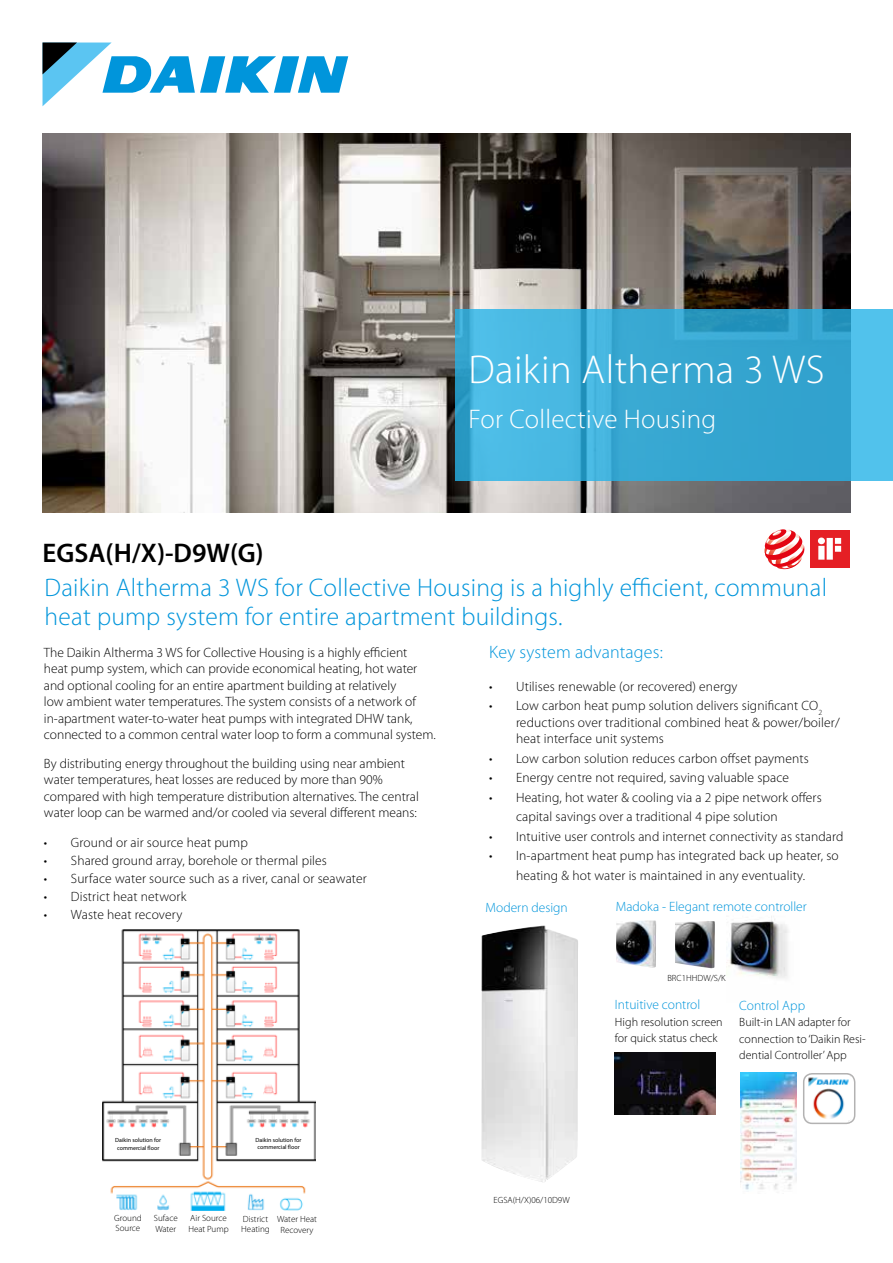
<style>
.page{position:relative;width:893px;height:1263px;background:#fff}
.page>*{position:absolute;margin:0;border:0;box-sizing:border-box;transform-origin:0 0}
.t1{font:300 40.5px "Myriad Pro";letter-spacing:.01em;color:#fff}
.t2{font:300 27px "Myriad Pro";letter-spacing:.01em;color:#fff}
.t3{font:600 27px "Myriad Pro";color:#000}
.t4{font:300 25.5px/28.5px "Myriad Pro";letter-spacing:.01em;color:#0095db}
.t5{font:300 18px "Myriad Pro";letter-spacing:.01em;color:#0095db}
.t6{font:300 13.5px/16.5px "Myriad Pro";letter-spacing:.005em;color:#000}
.t7{font:300 13.5px "Myriad Pro";color:#0095db}
.t8{font:300 12px/16.5px "Myriad Pro";color:#000}
.t9{font:300 9px/10.5px "Myriad Pro";color:#000}
.t10{font:6px/7.2px "Myriad Pro";color:#000}
</style>
<div class="page">
<svg style="left:43px;top:43px;width:305px;height:63px"></svg>
<img style="left:43px;top:134px;width:807px;height:378px">
<svg style="left:455px;top:309px;width:438px;height:171px;background:#3cacd7"></svg>
<img style="left:481px;top:925px;width:97px;height:257px">
<img style="left:615px;top:1053px;width:101px;height:61px">
<img style="left:616px;top:920px;width:40px;height:47px">
<img style="left:675px;top:921px;width:40px;height:47px">
<img style="left:728px;top:916px;width:60px;height:62px">
<svg style="left:764px;top:529px;width:86px;height:40px"></svg>
<img style="left:103px;top:929px;width:213px;height:282px">
<img style="left:741px;top:1073px;width:56px;height:117px">
<img style="left:804px;top:1073px;width:48px;height:48px">
<div style="left:803px;top:1073px;width:52px;height:51px;border:2px solid #b3b2b2;border-radius:9px"></div>
<div style="left:112px;top:1138px;width:53px;height:18px;background:#fff"></div>
<div style="left:252px;top:1137px;width:53px;height:18px;background:#fff"></div>
<h2 class="t3" style="left:43px;top:535px;width:223px">EGSA(H/X)-D9W(G)</h2>
<h1 class="t1" style="left:469px;top:347px;width:358px">Daikin Altherma 3 WS</h1>
<h2 class="t2" style="left:469px;top:404px;width:249px">For Collective Housing</h2>
<h3 class="t4" style="left:45px;top:574px;width:784px">Daikin Altherma 3 WS for Collective Housing is a highly efficient, communal heat pump system for entire apartment buildings.</h3>
<p class="t6" style="left:44px;top:644px;width:393px">The Daikin Altherma 3 WS for Collective Housing is a highly efficient<br>heat pump system, which can provide economical heating, hot water and optional cooling for an entire apartment building at relatively<br>low ambient water temperatures. The system consists of a network of in-apartment water-to-water heat pumps with integrated DHW tank, connected to a common central water loop to form a communal system.</p>
<p class="t6" style="left:44px;top:755px;width:376px">By distributing energy throughout the building using near ambient water temperatures, heat losses are reduced by more than 90% compared with high temperature distribution alternatives. The central water loop can be warmed and/or cooled via several different means:</p>
<p class="t6" style="left:44px;top:834px;width:205px">• Ground or air source heat pump</p>
<p class="t6" style="left:44px;top:852px;width:285px">• Shared ground array, borehole or thermal piles</p>
<p class="t6" style="left:44px;top:870px;width:324px">• Surface water source such as a river, canal or seawater</p>
<p class="t6" style="left:44px;top:888px;width:144px">• District heat network</p>
<p class="t6" style="left:44px;top:906px;width:140px">• Waste heat recovery</p>
<p class="t10" style="left:115px;top:1137px;width:47px">Daikin solution for commercial floor</p>
<p class="t10" style="left:256px;top:1136px;width:47px">Daikin solution for commercial floor</p>
<p class="t9" style="left:114px;top:1213px;width:29px">Ground<br>Source</p>
<p class="t9" style="left:154px;top:1213px;width:25px">Suface<br>Water</p>
<p class="t9" style="left:188px;top:1213px;width:42px">Air Source<br>Heat Pump</p>
<p class="t9" style="left:241px;top:1213px;width:30px">District<br>Heating</p>
<p class="t9" style="left:277px;top:1214px;width:41px;text-align:center">Water Heat<br>Recovery</p>
<h3 class="t5" style="left:489px;top:642px;width:175px">Key system advantages:</h3>
<p class="t6" style="left:489px;top:678px;width:250px">• Utilises renewable (or recovered) energy</p>
<p class="t6" style="left:516px;top:697px;width:325px;text-indent:-27px">• Low carbon heat pump solution delivers significant CO<sub>2 </sub>reductions over traditional combined heat &amp; power/boiler/ heat interface unit systems</p>
<p class="t6" style="left:489px;top:750px;width:321px">• Low carbon solution reduces carbon offset payments</p>
<p class="t6" style="left:489px;top:769px;width:302px">• Energy centre not required, saving valuable space</p>
<p class="t6" style="left:516px;top:787px;width:307px;line-height:19.5px;text-indent:-27px">• Heating, hot water &amp; cooling via a 2 pipe network offers capital savings over a traditional 4 pipe solution</p>
<p class="t6" style="left:489px;top:828px;width:356px">• Intuitive user controls and internet connectivity as standard</p>
<p class="t6" style="left:489px;top:846px;width:351px;line-height:19.5px;text-align:center">• In-apartment heat pump has integrated back up heater, so heating &amp; hot water is maintained in any eventuality.</p>
<p class="t7" style="left:486px;top:900px;width:84px">Modern design</p>
<p class="t7" style="left:616px;top:899px;width:193px">Madoka - Elegant remote controller</p>
<p class="t9" style="left:667px;top:972px;width:60px">BRC1HHDW/S/K</p>
<p class="t7" style="left:615px;top:997px;width:87px">Intuitive control</p>
<p class="t8" style="left:615px;top:1014px;width:109px">High resolution screen for quick status check</p>
<p class="t7" style="left:739px;top:998px;width:67px">Control App</p>
<p class="t8" style="left:739px;top:1014px;width:128px">Built-in LAN adapter for connection to ‘Daikin Resi&shy;dential Controller’ App</p>
<p class="t9" style="left:494px;top:1195px;width:78px">EGSA(H/X)06/10D9W</p>
</div>
